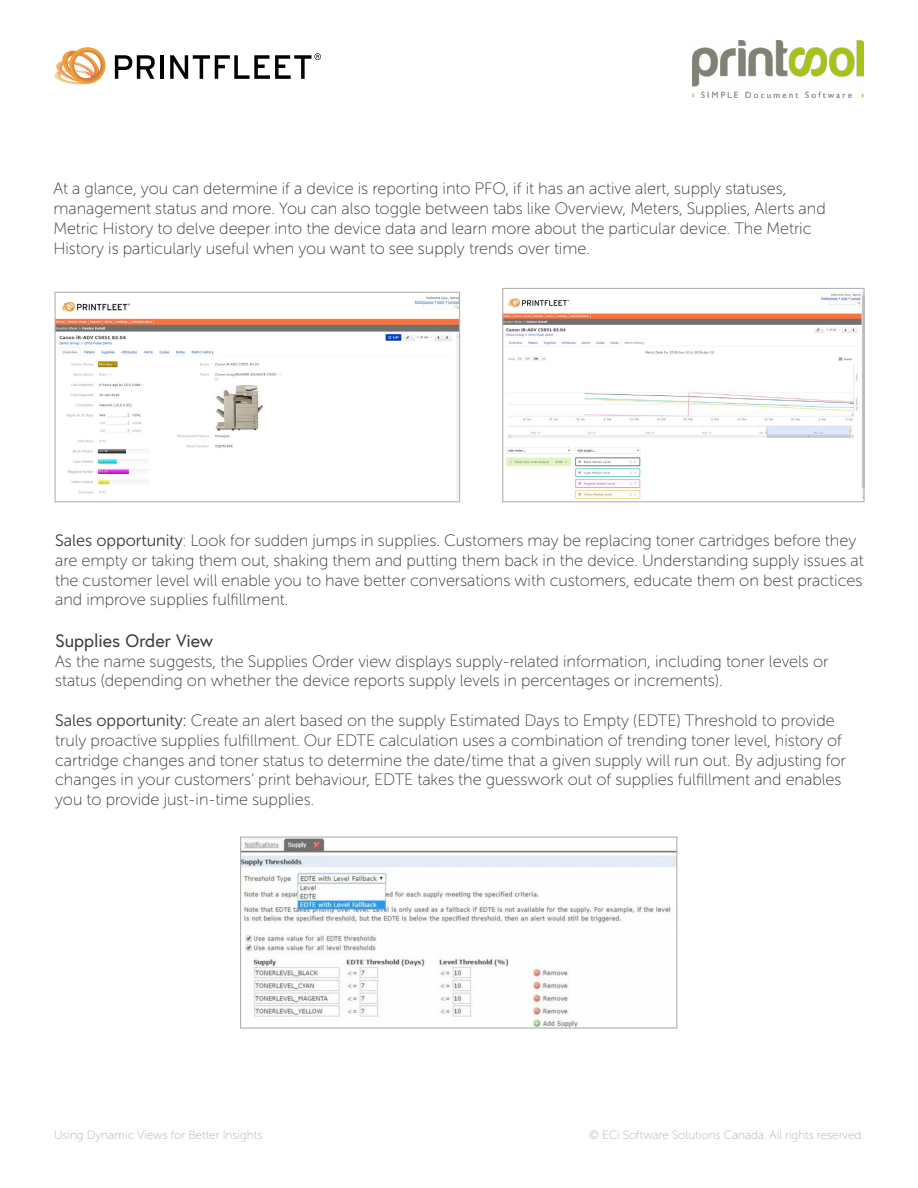
<style>
.page{position:relative;width:918px;height:1188px;background:#fff}
.page>*{position:absolute;margin:0;border:0;box-sizing:border-box;transform-origin:0 0}
.t1{font:18px "Europa";color:#3b3b3c}
.t2{font:16.5px/19.8px "Museo Sans Rounded 100";color:#3b3b3c}
.t3{font:12px "Museo Sans Rounded 100";color:#b3b2b3}
.s1{font-family:"Museo Sans Rounded 300"}
</style>
<div class="page">
<svg style="left:115px;top:55px;width:40px;height:24px"></svg>
<hr style="left:160px;top:55px;width:4px;height:24px;background:#000">
<svg style="left:55px;top:47px;width:51px;height:37px"></svg>
<svg style="left:170px;top:53px;width:151px;height:26px"></svg>
<img style="left:692px;top:41px;width:172px;height:56px">
<img style="left:57px;top:296px;width:401px;height:202px">
<div style="left:55px;top:292px;width:405px;height:210px;border:1px solid #b3b2b3"></div>
<img style="left:504px;top:292px;width:359px;height:206px">
<div style="left:502px;top:288px;width:363px;height:214px;border:1px solid #b3b2b3"></div>
<img style="left:242px;top:838px;width:433px;height:189px">
<div style="left:240px;top:836px;width:437px;height:193px;border:1px solid #b3b2b3"></div>
<p class="t2" style="left:53px;top:179px;width:774px">At a glance, you can determine if a device is reporting into PFO, if it has an active alert, supply statuses, management status and more. You can also toggle between tabs like Overview, Meters, Supplies, Alerts and Metric History to delve deeper into the device data and learn more about the particular device. The Metric History is particularly useful when you want to see supply trends over time.</p>
<p class="t2" style="left:55px;top:531px;width:810px"><span class="s1">Sales opportunity</span>: Look for sudden jumps in supplies. Customers may be replacing toner cartridges before they are empty or taking them out, shaking them and putting them back in the device. Understanding supply issues at the customer level will enable you to have better conversations with customers, educate them on best practices and improve supplies fulfillment.</p>
<p class="t1" style="left:55px;top:629px;width:160px">Supplies Order View</p>
<p class="t2" style="left:55px;top:651px;width:775px">As the name suggests, the Supplies Order view displays supply-related information, including toner levels or status (depending on whether the device reports supply levels in percentages or increments).</p>
<p class="t2" style="left:55px;top:711px;width:792px"><span class="s1">Sales opportunity:</span> Create an alert based on the supply Estimated Days to Empty (EDTE) Threshold to provide truly proactive supplies fulfillment. Our EDTE calculation uses a combination of trending toner level, history of cartridge changes and toner status to determine the date/time that a given supply will run out. By adjusting for changes in your customers’ print behaviour, EDTE takes the guesswork out of supplies fulfillment and enables you to provide just-in-time supplies.</p>
<p class="t3" style="left:54px;top:1128px;width:210px">Using Dynamic Views for Better Insights</p>
<p class="t3" style="left:589px;top:1128px;width:276px">© ECi Software Solutions Canada. All rights reserved.</p>
</div>
